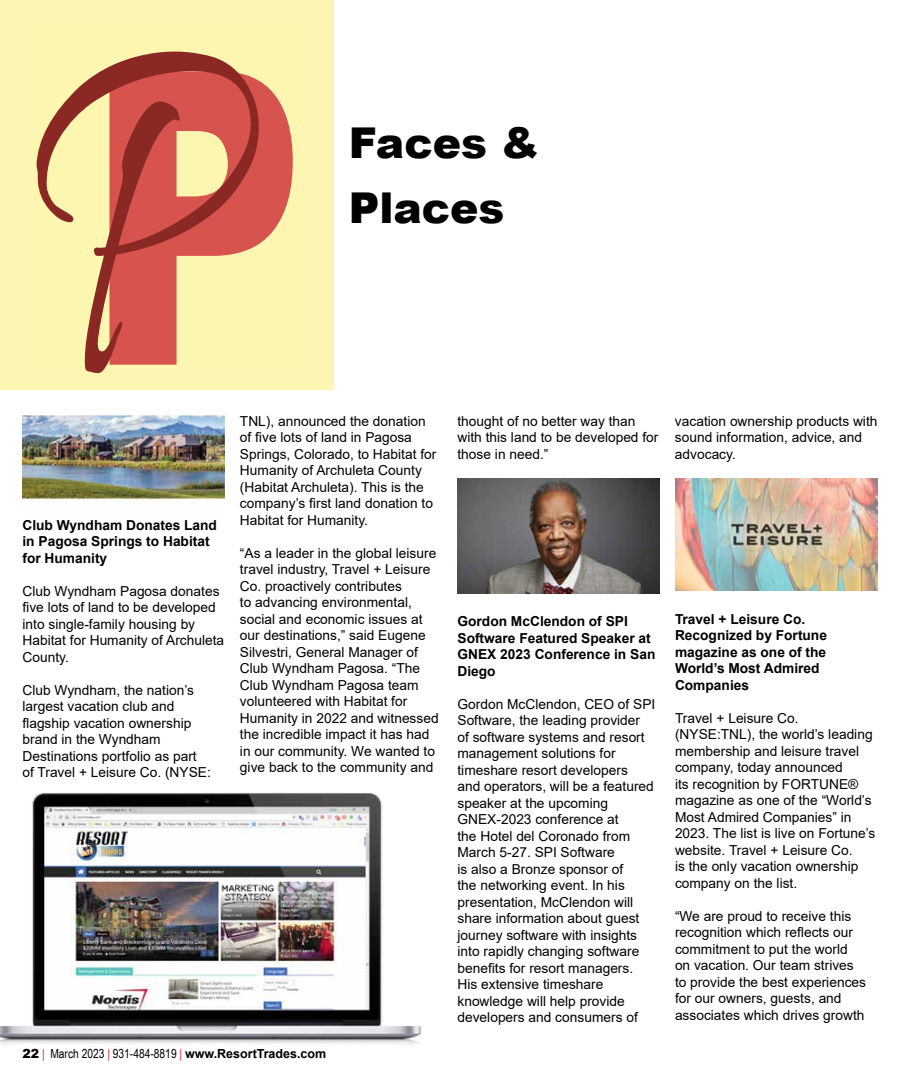
<style>
.page{position:relative;width:900px;height:1080px;background:#fff}
.page>*{position:absolute;margin:0;border:0;box-sizing:border-box;transform-origin:0 0}
.t1{font:900 42.5px/64.6px "Arial";color:#000}
.t2{font:13.75px/16.5px "Arial";color:#000}
.t3{font:700 13.75px/16.5px "Arial";color:#000}
.t4{font:12.5px "Arial Narrow";color:#000}
.s1{font-family:"Arial";font-weight:900}
.s2{color:#ed1d24}
.s3{font-family:"Arial";font-weight:700}
</style>
<div class="page">
<img style="left:22px;top:416px;width:203px;height:85px">
<img style="left:458px;top:478px;width:202px;height:115px">
<img style="left:675px;top:478px;width:203px;height:113px">
<div style="left:0;top:0;width:334px;height:390px;background:#fcf6b2"></div>
<svg style="left:277px;top:98px;width:16px;height:127px;fill:#d6534e"></svg>
<img style="left:0;top:793px;width:420px;height:252px">
<svg style="left:109px;top:71px;width:168px;height:294px"></svg>
<h1 class="t1" style="left:349px;top:109px;width:192px">Faces &amp;<br>Places</h1>
<p class="t3" style="left:22px;top:517px;width:196px">Club Wyndham Donates Land in Pagosa Springs to Habitat for Humanity</p>
<p class="t2" style="left:22px;top:582px;width:203px">Club Wyndham Pagosa donates five lots of land to be developed into single-family housing by<br>Habitat for Humanity of Archuleta<br>County.</p>
<p class="t2" style="left:22px;top:681px;width:190px">Club Wyndham, the nation’s largest vacation club and flagship vacation ownership brand in the Wyndham<br>Destinations portfolio as part of Travel + Leisure Co. (NYSE:</p>
<p class="t2" style="left:240px;top:413px;width:198px">TNL), announced the donation of five lots of land in Pagosa<br>Springs, Colorado, to Habitat for<br>Humanity of Archuleta County (Habitat Archuleta). This is the company’s first land donation to<br>Habitat for Humanity.</p>
<p class="t2" style="left:240px;top:545px;width:200px">“As a leader in the global leisure travel industry, Travel + Leisure<br>Co. proactively contributes<br>to advancing environmental, social and economic issues at our destinations,” said Eugene<br>Silvestri, General Manager of<br>Club Wyndham Pagosa. “The<br>Club Wyndham Pagosa team volunteered with Habitat for<br>Humanity in 2022 and witnessed the incredible impact it has had in our community. We wanted to give back to the community and</p>
<p class="t4" style="left:22px;top:1044px;width:305px"><span class="s1">22</span> <span class="s2">|</span> March 2023 <span class="s2">|</span> 931-484-8819 <span class="s2">|</span> <span class="s3">www.ResortTrades.com</span></p>
<p class="t2" style="left:457px;top:413px;width:203px">thought of no better way than with this land to be developed for those in need.”</p>
<p class="t2" style="left:675px;top:413px;width:204px">vacation ownership products with sound information, advice, and advocacy.</p>
<p class="t3" style="left:458px;top:613px;width:199px">Gordon McClendon of SPI<br>Software Featured Speaker at<br>GNEX 2023 Conference in San<br>Diego</p>
<p class="t2" style="left:458px;top:696px;width:199px">Gordon McClendon, CEO of SPI<br>Software, the leading provider<br>of software systems and resort management solutions for timeshare resort developers<br>and operators, will be a featured speaker at the upcoming<br>GNEX-2023 conference at<br>the Hotel del Coronado from<br>March 5-27. SPI Software<br>is also a Bronze sponsor of<br>the networking event. In his presentation, McClendon will share information about guest journey software with insights into rapidly changing software benefits for resort managers.<br>His extensive timeshare knowledge will help provide developers and consumers of</p>
<p class="t3" style="left:675px;top:611px;width:154px">Travel + Leisure Co.<br>Recognized by Fortune magazine as one of the<br>World’s Most Admired<br>Companies</p>
<p class="t2" style="left:675px;top:710px;width:202px">Travel + Leisure Co. (NYSE:TNL), the world’s leading membership and leisure travel company, today announced<br>its recognition by FORTUNE® magazine as one of the “World’s<br>Most Admired Companies” in<br>2023. The list is live on Fortune’s website. Travel + Leisure Co.<br>is the only vacation ownership company on the list.</p>
<p class="t2" style="left:675px;top:908px;width:193px">“We are proud to receive this recognition which reflects our commitment to put the world on vacation. Our team strives to provide the best experiences for our owners, guests, and associates which drives growth</p>
</div>
